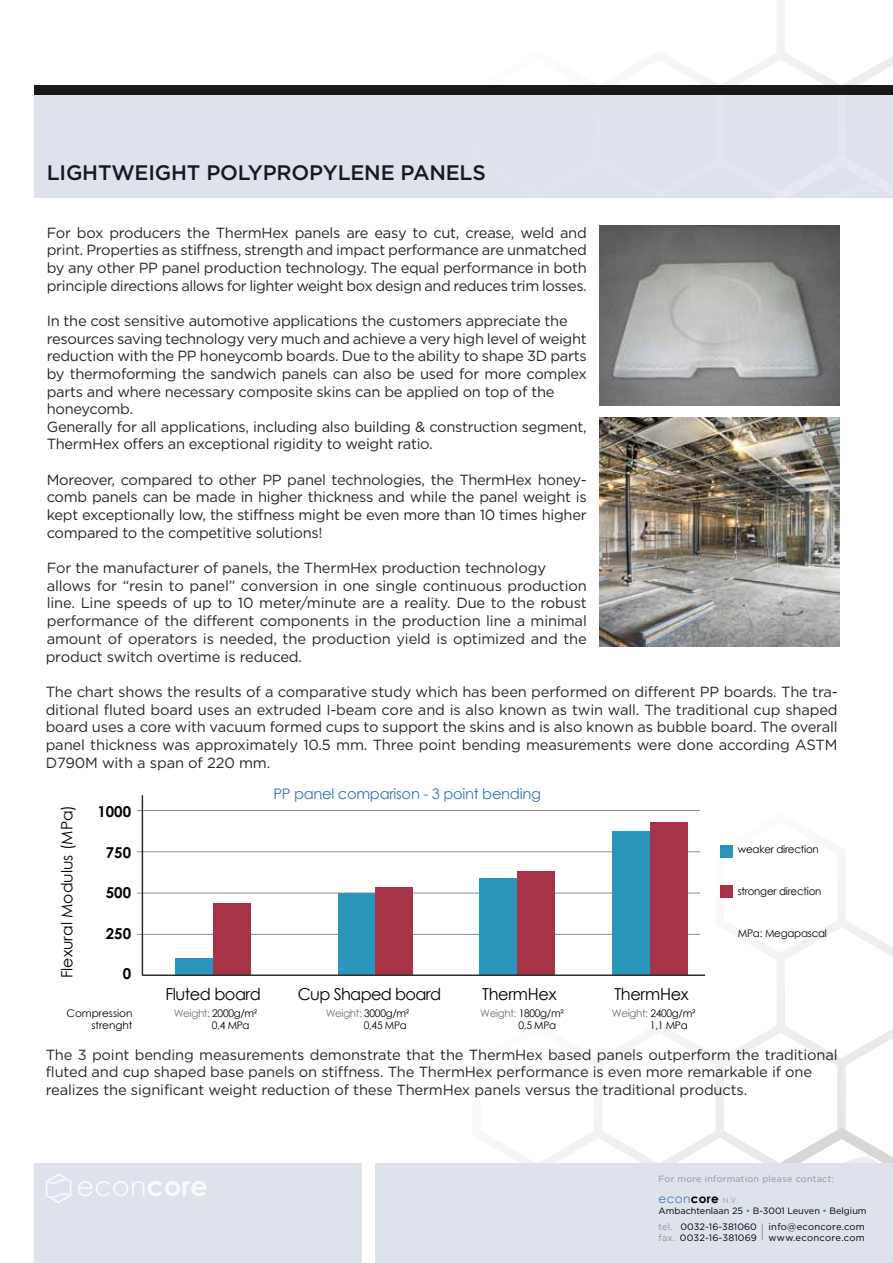
<style>
.page{position:relative;width:893px;height:1263px;background:#fff}
.page>*{position:absolute;margin:0;border:0;box-sizing:border-box;transform-origin:0 0}
.t1{font:500 21px "Gotham HTF";letter-spacing:-.01em;color:#19191b}
.t2{font:16.5px "Century Gothic";letter-spacing:-.03em;color:#000}
.t3{font:15.6px "Century Gothic";color:#000}
.t4{font:700 15px "Century Gothic";color:#000}
.t5{font:14.7px/17.7px "Gotham HTF";letter-spacing:-.02em;color:#252728;text-align:justify}
.t6{font:14.7px "Century Gothic";letter-spacing:-.02em;color:#3374b5}
.t7{font:12px "Century Gothic";color:#4279b8}
.t8{font:10.5px "Century Gothic";letter-spacing:-.02em;color:#000}
.t9{font:10.5px/12.6px "Century Gothic";color:#000;text-align:right}
.t10{font:9.45px/11.4px "Gotham HTF";letter-spacing:.025em;color:#000}
.t11{font:9.3px/11.1px "Gotham HTF";letter-spacing:.01em;color:#000}
.t12{font:9.15px "Gotham HTF";letter-spacing:-.005em;color:#000}
.t13{font:9px "Gotham HTF";letter-spacing:.03em;color:#8d9496}
.s1{color:#707172}
.s2{font-weight:700;color:#000}
.s3{font-size:7.5px;color:#989798}
.s4{color:#4279b8}
.s5{color:#929395}
</style>
<div class="page">
<img style="left:599px;top:417px;width:241px;height:229px">
<img style="left:599px;top:225px;width:241px;height:181px">
<hr style="left:137px;top:810px;width:563px;height:1px;background:#87888a">
<hr style="left:137px;top:851px;width:563px;height:1px;background:#87888a">
<hr style="left:137px;top:893px;width:563px;height:1px;background:#87888a">
<hr style="left:137px;top:934px;width:563px;height:1px;background:#87888a">
<div style="left:176px;top:959px;width:37px;height:17px;background:#2b95bb"></div>
<div style="left:213px;top:903px;width:38px;height:72px;background:#a63346"></div>
<div style="left:338px;top:893px;width:38px;height:82px;background:#2b95bb"></div>
<div style="left:376px;top:887px;width:37px;height:87px;background:#a63346"></div>
<hr style="left:142px;top:795px;width:1px;height:180px;background:#252728">
<hr style="left:142px;top:974px;width:563px;height:2px;background:#252728">
<svg style="left:472px;top:822px;width:421px;height:342px"></svg>
<svg style="left:776px;top:1127px;width:117px;height:37px"></svg>
<div style="left:376px;top:1164px;width:517px;height:99px;background:#dde2eb"></div>
<div style="left:34px;top:1164px;width:327px;height:99px;background:#dde2eb"></div>
<svg style="left:46px;top:1174px;width:26px;height:29px"></svg>
<svg style="left:762px;top:1223px;width:1px;height:17px"></svg>
<svg style="left:78px;top:1181px;width:129px;height:15px"></svg>
<svg style="left:694px;top:1px;width:199px;height:84px"></svg>
<div style="left:34px;top:85px;width:859px;height:113px;background:#dde2eb"></div>
<div style="left:34px;top:85px;width:859px;height:10px;background:#19191b"></div>
<h1 class="t1" style="left:47px;top:160px;width:441px">LIGHTWEIGHT POLYPROPYLENE PANELS</h1>
<p class="t5" style="left:47px;top:223px;width:542px">For box producers the ThermHex panels are easy to cut, crease, weld and print. Properties as stiffness, strength and impact performance are unmatched by any other PP panel production technology. The equal performance in both principle directions allows for lighter weight box design and reduces trim losses.</p>
<p class="t5" style="left:47px;top:312px;width:542px;text-align:left">In the cost sensitive automotive applications the customers appreciate the resources saving technology very much and achieve a very high level of weight reduction with the PP honeycomb boards. Due to the ability to shape 3D parts by thermoforming the sandwich panels can also be used for more complex parts and where necessary composite skins can be applied on top of the honeycomb.<br>Generally for all applications, including also building &amp; construction segment, ThermHex offers an exceptional rigidity to weight ratio.</p>
<p class="t5" style="left:47px;top:470px;width:542px">Moreover, compared to other PP panel technologies, the ThermHex honey&shy;comb panels can be made in higher thickness and while the panel weight is kept exceptionally low, the stiffness might be even more than 10 times higher compared to the competitive solutions!</p>
<p class="t5" style="left:47px;top:559px;width:542px;text-align:left">For the manufacturer of panels, the ThermHex production technology allows for “resin to panel” conversion in one single continuous production line. Line speeds of up to 10 meter/minute are a reality. Due to the robust performance of the different components in the production line a minimal amount of operators is needed, the production yield is optimized and the</p>
<p class="t5" style="left:46px;top:647px;width:258px">product switch overtime is reduced.</p>
<p class="t5" style="left:46px;top:683px;width:793px">The chart shows the results of a comparative study which has been performed on different PP boards. The tra&shy;ditional fluted board uses an extruded I-beam core and is also known as twin wall. The traditional cup shaped board uses a core with vacuum formed cups to support the skins and is also known as bubble board. The overall panel thickness was approximately 10.5 mm. Three point bending measurements were done according ASTM D790M with a span of 220 mm.</p>
<p class="t3" style="left:56px;top:978px;width:175px;rotate:-90deg">Flexural Modulus (MPa)</p>
<p class="t4" style="left:97px;top:800px;width:35px">1000</p>
<p class="t4" style="left:106px;top:841px;width:27px">750</p>
<p class="t4" style="left:106px;top:881px;width:27px">500</p>
<p class="t4" style="left:106px;top:922px;width:27px">250</p>
<p class="t4" style="left:123px;top:962px;width:10px">0</p>
<p class="t9" style="left:67px;top:1006px;width:67px">Compression strenght</p>
<p class="t6" style="left:273px;top:783px;width:269px">PP panel comparison - 3 point bending</p>
<p class="t2" style="left:165px;top:983px;width:97px">Fluted board</p>
<p class="t2" style="left:298px;top:983px;width:145px">Cup Shaped board</p>
<p class="t2" style="left:482px;top:983px;width:76px">ThermHex</p>
<p class="t2" style="left:614px;top:983px;width:76px">ThermHex</p>
<p class="t8" style="left:174px;top:1006px;width:85px"><span class="s1">Weight:</span> 2000g/m²</p>
<p class="t8" style="left:326px;top:1006px;width:85px"><span class="s1">Weight:</span> 3000g/m²</p>
<p class="t8" style="left:480px;top:1006px;width:85px"><span class="s1">Weight:</span> 1800g/m²</p>
<p class="t8" style="left:612px;top:1006px;width:85px"><span class="s1">Weight:</span> 2400g/m²</p>
<p class="t8" style="left:212px;top:1018px;width:39px">0,4 MPa</p>
<p class="t8" style="left:364px;top:1018px;width:45px">0,45 MPa</p>
<p class="t8" style="left:518px;top:1018px;width:39px">0,5 MPa</p>
<p class="t8" style="left:650px;top:1018px;width:39px">1,1 MPa</p>
<p class="t8" style="left:738px;top:841px;width:83px">weaker direction</p>
<p class="t8" style="left:738px;top:883px;width:85px">stronger direction</p>
<p class="t8" style="left:738px;top:925px;width:91px">MPa: Megapascal</p>
<p class="t5" style="left:46px;top:1045px;width:793px;text-align:left">The 3 point bending measurements demonstrate that the ThermHex based panels outperform the traditional fluted and cup shaped base panels on stiffness. The ThermHex performance is even more remarkable if one realizes the significant weight reduction of these ThermHex panels versus the traditional products.</p>
<p class="t13" style="left:659px;top:1173px;width:177px">For more information please contact:</p>
<p class="t7" style="left:659px;top:1190px;width:81px">econ<span class="s2">core</span> <span class="s3">N.V.</span></p>
<p class="t12" style="left:659px;top:1205px;width:210px">Ambachtenlaan 25 <span class="s4">•</span> B-3001 Leuven <span class="s4">•</span> Belgium</p>
<p class="t11" style="left:659px;top:1221px;width:100px"><span class="s5">tel.</span> 0032-16-381060 <span class="s5">fax.</span> 0032-16-381069</p>
<p class="t10" style="left:769px;top:1221px;width:98px">info@econcore.com www.econcore.com</p>
</div>
